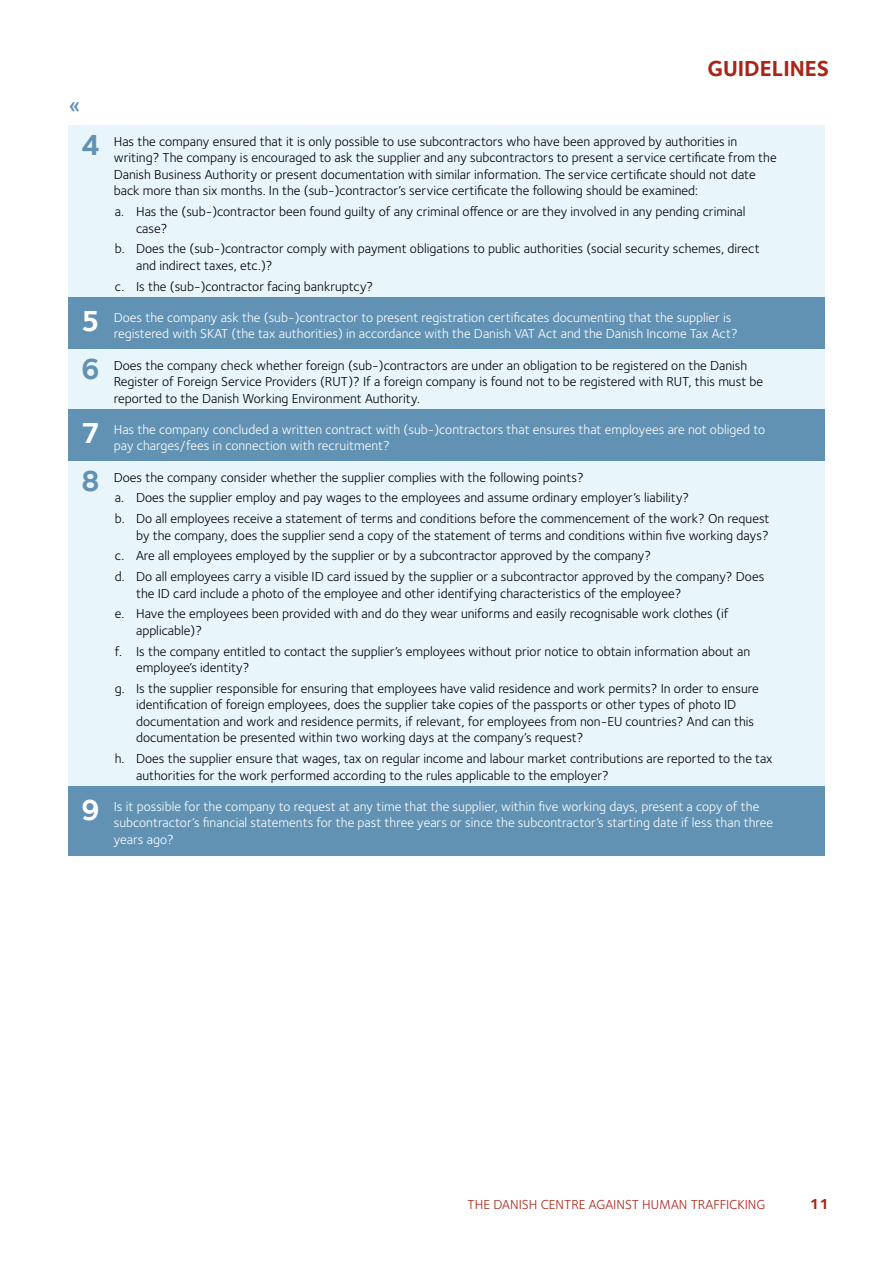
<style>
.page{position:relative;width:893px;height:1263px;background:#fff}
.page>*{position:absolute;margin:0;border:0;box-sizing:border-box;transform-origin:0 0}
.Checkliste{font:30px "Foundry Sterling Bold 2";color:#6192b3}
.Checkliste_baggrund{font:30px "Foundry Sterling Bold 2";color:#fff}
.Artefact{font:500 25.5px "Foundry Sterling";color:#6192b3}
.t1{font:22.5px "Foundry Sterling Bold 2";color:#aa2517}
.t2{font:15px "Foundry Sterling Bold 2";color:#aa2517}
.Checkliste-2{font:13.5px/16.5px "Foundry Sterling";color:#000}
.Checkliste_baggrund-2{font:13.5px/16.5px "Foundry Sterling";color:#fff}
.t3{font:13.5px "Foundry Sterling";color:#aa2517}
</style>
<div class="page">
<div style="left:68px;top:126px;width:757px;height:77px;background:#e8f5fa"></div>
<div style="left:68px;top:195px;width:757px;height:45px;background:#e8f5fa"></div>
<div style="left:68px;top:232px;width:757px;height:45px;background:#e8f5fa"></div>
<div style="left:68px;top:269px;width:757px;height:29px;background:#e8f5fa"></div>
<div style="left:68px;top:297px;width:757px;height:53px;background:#6192b3"></div>
<div style="left:68px;top:349px;width:757px;height:61px;background:#e8f5fa"></div>
<div style="left:68px;top:409px;width:757px;height:53px;background:#6192b3"></div>
<div style="left:68px;top:461px;width:757px;height:32px;background:#e8f5fa"></div>
<div style="left:68px;top:481px;width:757px;height:29px;background:#e8f5fa"></div>
<div style="left:68px;top:502px;width:757px;height:45px;background:#e8f5fa"></div>
<div style="left:68px;top:539px;width:757px;height:29px;background:#e8f5fa"></div>
<div style="left:68px;top:560px;width:757px;height:45px;background:#e8f5fa"></div>
<div style="left:68px;top:597px;width:757px;height:45px;background:#e8f5fa"></div>
<div style="left:68px;top:634px;width:757px;height:46px;background:#e8f5fa"></div>
<div style="left:68px;top:671px;width:757px;height:79px;background:#e8f5fa"></div>
<div style="left:68px;top:742px;width:757px;height:45px;background:#e8f5fa"></div>
<div style="left:68px;top:786px;width:757px;height:70px;background:#6192b3"></div>
<p class="Artefact" style="left:68px;top:89px;width:14px">«</p>
<h3 class="t1" style="left:707px;top:55px;width:123px">GUIDELINES</h3>
<p class="Checkliste" style="left:81px;top:127px;width:21px">4</p>
<p class="Checkliste-2" style="left:114px;top:133px;width:664px">Has the company ensured that it is only possible to use subcontractors who have been approved by authorities in writing? The company is encouraged to ask the supplier and any subcontractors to present a service certificate from the Danish Business Authority or present documentation with similar information. The service certificate should not date back more than six months. In the (sub-)contractor’s service certificate the following should be examined:</p>
<p class="Checkliste-2" style="left:136px;top:203px;width:611px;text-indent:-21px">a. Has the (sub-)contractor been found guilty of any criminal offence or are they involved in any pending criminal case?</p>
<p class="Checkliste-2" style="left:136px;top:241px;width:625px;text-indent:-21px">b. Does the (sub-)contractor comply with payment obligations to public authorities (social security schemes, direct and indirect taxes, etc.)?</p>
<p class="Checkliste-2" style="left:115px;top:278px;width:260px">c. Is the (sub-)contractor facing bankruptcy?</p>
<p class="Checkliste_baggrund" style="left:81px;top:303px;width:21px">5</p>
<p class="Checkliste_baggrund-2" style="left:114px;top:309px;width:625px">Does the company ask the (sub-)contractor to present registration certificates documenting that the supplier is registered with SKAT (the tax authorities) in accordance with the Danish VAT Act and the Danish Income Tax Act?</p>
<p class="Checkliste" style="left:81px;top:351px;width:21px">6</p>
<p class="Checkliste-2" style="left:114px;top:357px;width:651px">Does the company check whether foreign (sub-)contractors are under an obligation to be registered on the Danish<br>Register of Foreign Service Providers (RUT)? If a foreign company is found not to be registered with RUT, this must be reported to the Danish Working Environment Authority.</p>
<p class="Checkliste_baggrund" style="left:81px;top:415px;width:21px">7</p>
<p class="Checkliste_baggrund-2" style="left:114px;top:421px;width:653px">Has the company concluded a written contract with (sub-)contractors that ensures that employees are not obliged to pay charges/fees in connection with recruitment?</p>
<p class="Checkliste" style="left:81px;top:463px;width:21px">8</p>
<p class="Checkliste-2" style="left:114px;top:469px;width:471px">Does the company consider whether the supplier complies with the following points?</p>
<p class="Checkliste-2" style="left:115px;top:490px;width:576px">a. Does the supplier employ and pay wages to the employees and assume ordinary employer’s liability?</p>
<p class="Checkliste-2" style="left:115px;top:510px;width:656px;text-align:right">b. Do all employees receive a statement of terms and conditions before the commencement of the work? On request by the company, does the supplier send a copy of the statement of terms and conditions within five working days?</p>
<p class="Checkliste-2" style="left:115px;top:548px;width:538px">c. Are all employees employed by the supplier or by a subcontractor approved by the company?</p>
<p class="Checkliste-2" style="left:136px;top:568px;width:630px;text-indent:-21px">d. Do all employees carry a visible ID card issued by the supplier or a subcontractor approved by the company? Does the ID card include a photo of the employee and other identifying characteristics of the employee?</p>
<p class="Checkliste-2" style="left:136px;top:606px;width:594px;text-indent:-21px">e. Have the employees been provided with and do they wear uniforms and easily recognisable work clothes (if applicable)?</p>
<p class="Checkliste-2" style="left:136px;top:643px;width:616px;text-indent:-21px">f. Is the company entitled to contact the supplier’s employees without prior notice to obtain information about an employee’s identity?</p>
<p class="Checkliste-2" style="left:136px;top:680px;width:624px;text-indent:-21px">g. Is the supplier responsible for ensuring that employees have valid residence and work permits? In order to ensure identification of foreign employees, does the supplier take copies of the passports or other types of photo ID documentation and work and residence permits, if relevant, for employees from non-EU countries? And can this documentation be presented within two working days at the company’s request?</p>
<p class="Checkliste-2" style="left:136px;top:750px;width:638px;text-indent:-21px">h. Does the supplier ensure that wages, tax on regular income and labour market contributions are reported to the tax authorities for the work performed according to the rules applicable to the employer?</p>
<p class="Checkliste_baggrund" style="left:81px;top:792px;width:21px">9</p>
<p class="Checkliste_baggrund-2" style="left:114px;top:798px;width:661px">Is it possible for the company to request at any time that the supplier, within five working days, present a copy of the subcontractor’s financial statements for the past three years or since the subcontractor’s starting date if less than three years ago?</p>
<p class="t3" style="left:468px;top:1197px;width:299px">THE DANISH CENTRE AGAINST HUMAN TRAFFICKING</p>
<p class="t2" style="left:810px;top:1195px;width:21px">11</p>
</div>
